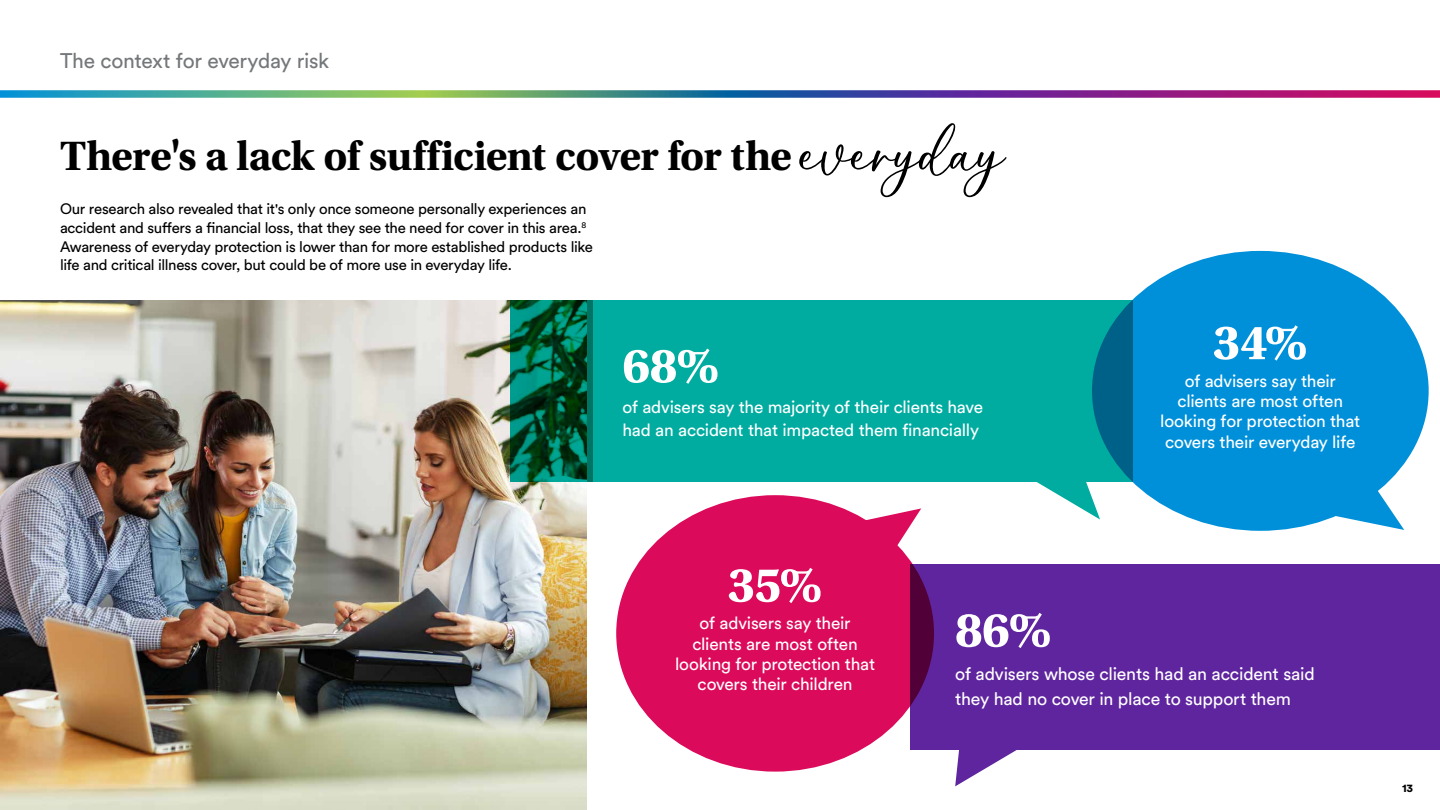
<style>
.page{position:relative;width:1440px;height:810px;background:#fff}
.page>*{position:absolute;margin:0;border:0;box-sizing:border-box;transform-origin:0 0}
.t1{font:51px "Utopia Std Bold Capt";letter-spacing:-.005em;color:#fff}
.t2{font:700 43.2px "Utopia Std";letter-spacing:-.02em;color:#000}
.t3{font:21px "Circular Pro";letter-spacing:-.015em;color:#75787b}
.t4{font:17.7px/25.6px "Circular Pro";letter-spacing:-.01em;color:#fff}
.t5{font:17.25px/20.2px "Circular Pro";letter-spacing:-.01em;color:#fff;text-align:center}
.t6{font:15px/18.8px "Circular Pro";letter-spacing:-.02em;color:#000}
.t7{font:900 11.25px "Circular Pro";color:#000}
.s1{font-family:"Luna Love";font-weight:400;font-size:70.8px}
</style>
<div class="page">
<div style="left:398px;top:300px;width:735px;height:181px;background:#00aca0"></div>
<img style="left:0;top:300px;width:586px;height:510px">
<div style="left:1092px;top:251px;width:337px;height:280px;background:#0090da;border-radius:50%"></div>
<svg style="left:1325px;top:488px;width:79px;height:42px"></svg>
<div style="left:910px;top:565px;width:530px;height:185px;background:#5f259f"></div>
<svg style="left:955px;top:750px;width:62px;height:36px"></svg>
<svg style="left:1036px;top:481px;width:64px;height:39px"></svg>
<div style="left:616px;top:495px;width:318px;height:277px;background:#db0a5b;border-radius:50%"></div>
<svg style="left:850px;top:508px;width:71px;height:40px"></svg>
<svg style="left:0;top:90px;width:1440px;height:8px"></svg>
<svg style="left:510px;top:300px;width:82px;height:181px"></svg>
<h3 class="t3" style="left:60px;top:46px;width:271px">The context for everyday risk</h3>
<h2 class="t2" style="left:60px;top:130px;width:945px">There's a lack of sufficient cover for the <span class="s1">everyday</span></h2>
<p class="t6" style="left:60px;top:199px;width:534px">Our research also revealed that it's only once someone personally experiences an accident and suffers a financial loss, that they see the need for cover in this area.<sup>8<br></sup>Awareness of everyday protection is lower than for more established products like life and critical illness cover, but could be of more use in everyday life.</p>
<h1 class="t1" style="left:623px;top:336px;width:98px">68%</h1>
<p class="t5" style="left:623px;top:395px;width:362px;line-height:23.2px;text-align:left">of advisers say the majority of their clients have had an accident that impacted them financially</p>
<h1 class="t1" style="left:1213px;top:313px;width:96px">34%</h1>
<p class="t5" style="left:1160px;top:370px;width:202px">of advisers say their clients are most often looking for protection that covers their everyday life</p>
<h1 class="t1" style="left:728px;top:555px;width:96px">35%</h1>
<p class="t5" style="left:675px;top:613px;width:202px">of advisers say their clients are most often looking for protection that covers their children</p>
<h1 class="t1" style="left:955px;top:600px;width:98px">86%</h1>
<p class="t4" style="left:955px;top:660px;width:361px">of advisers whose clients had an accident said they had no cover in place to support them</p>
<p class="t7" style="left:1402px;top:780px;width:12px">13</p>
</div>
